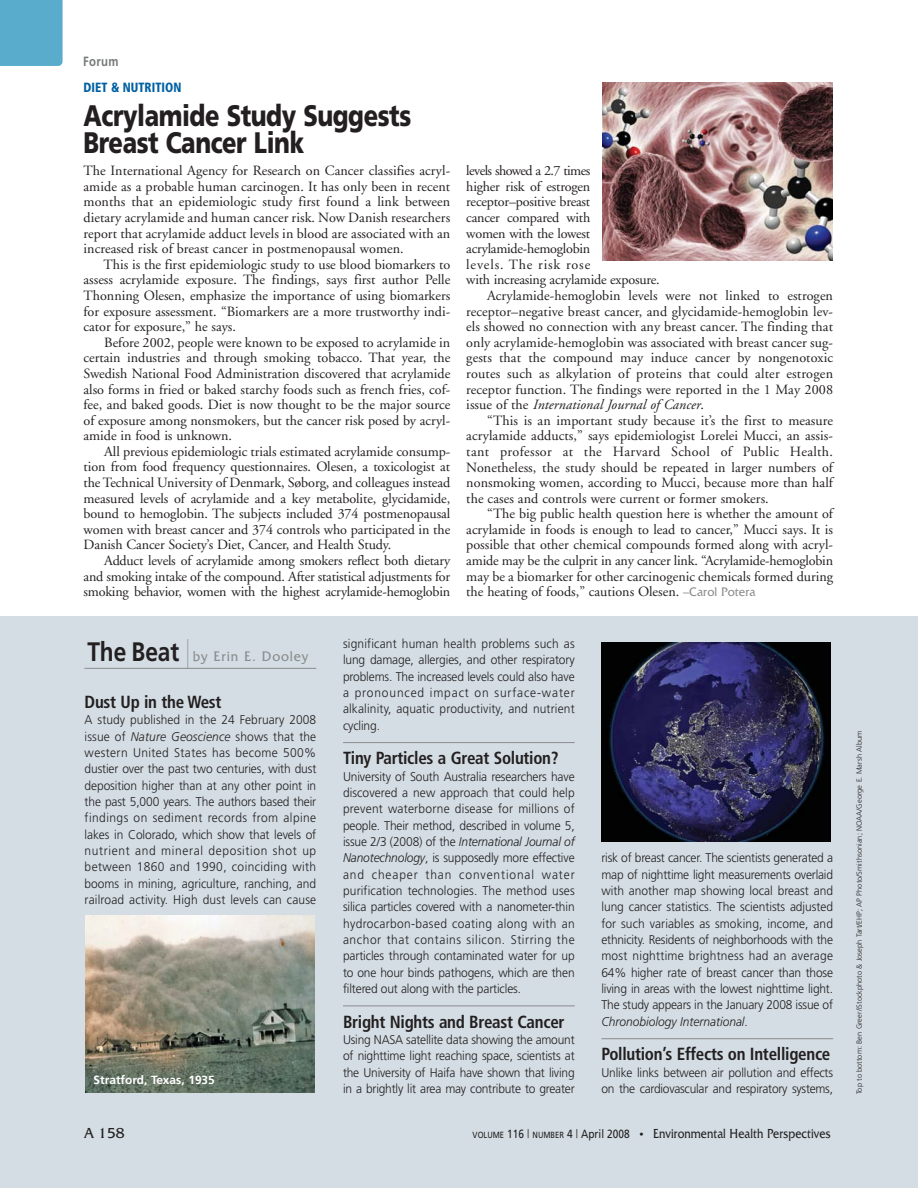
<style>
.page{position:relative;width:918px;height:1188px;background:#fff}
.page>*{position:absolute;margin:0;border:0;box-sizing:border-box;transform-origin:0 0}
.t1{font:900 29.7px/26.7px "Frutiger";letter-spacing:-.02em;color:#231f20;scale:.8 1}
.t2{font:700 26.7px "Frutiger";letter-spacing:-.005em;color:#231f20;scale:.85 1}
.t3{font:700 condensed 17.55px "Frutiger LT Std";letter-spacing:-.015em;color:#231f20}
.t4{font:14.85px "Friz Quadrata IT Cby BT";color:#231f20}
.t5{font:14.1px/15.6px "Adobe Garamond";letter-spacing:.005em;color:#231f20;text-align:justify}
.t6{font:14.1px "Adobe Garamond";letter-spacing:-.015em;color:#231f20}
.t7{font:14.1px "Adobe Garamond";letter-spacing:.025em;color:#231f20}
.t8{font:italic 14.1px "Adobe Garamond";letter-spacing:.005em;color:#231f20}
.t9{font:14.1px "Adobe Garamond";letter-spacing:-.04em;color:#231f20}
.t10{font:14.1px "Adobe Garamond";letter-spacing:-.02em;color:#231f20}
.t11{font:14.1px "Adobe Garamond";letter-spacing:.06em;color:#231f20}
.t12{font:14.1px "Friz Quadrata IT Cby BT";letter-spacing:.06em;color:#8a8c8e;scale:.95 1}
.t13{font:13.35px "Friz Quadrata IT Cby BT";color:#231f20;scale:.85 1}
.t14{font:900 condensed 13.35px "Frutiger LT Std";letter-spacing:.005em;color:#0061a3;scale:.9 1}
.t15{font:700 13.35px "Frutiger";letter-spacing:.03em;color:#76787a;scale:.85 1}
.t16{font:300 12.6px/16.4px "Frutiger";letter-spacing:-.015em;color:#231f20;text-align:justify;scale:.95 1}
.t17{font:700 11.85px "Frutiger";color:#fff}
.t18{font:300 7.35px "Frutiger";letter-spacing:.005em;color:#231f20}
.s1{font-style:normal}
.s2{font-family:"Friz Quadrata IT Cby BT";font-size:12.6px;color:#8a8c8e}
.s3{font-weight:300;font-size:38.55px;color:#8a8c8e}
.s4{font-style:italic}
.s5{font-family:"Frutiger";font-size:8.85px}
.s6{font-family:"Frutiger";font-size:11.85px}
.s7{font-family:"Frutiger";font-weight:300;font-size:11.85px}
.s8{font-size:10.35px}
</style>
<div class="page">
<div style="left:0;top:0;width:63px;height:66px;background:#5aaccd"></div>
<div style="left:0;top:617px;width:918px;height:571px;background:#d3dde3"></div>
<hr style="left:343px;top:742px;width:232px;height:1px;background:#8a8c8e">
<hr style="left:343px;top:1006px;width:232px;height:1px;background:#8a8c8e">
<hr style="left:601px;top:1038px;width:232px;height:1px;background:#8a8c8e">
<hr style="left:84px;top:668px;width:232px;height:1px;background:#8a8c8e">
<img style="left:602px;top:82px;width:230px;height:178px">
<img style="left:85px;top:915px;width:229px;height:178px">
<img style="left:601px;top:642px;width:229px;height:199px">
<p class="t15" style="left:83px;top:56px;width:43px">Forum</p>
<p class="t14" style="left:84px;top:82px;width:110px">DIET &amp; NUTRITION</p>
<h1 class="t1" style="left:84px;top:105px;width:411px">Acrylamide Study Suggests<br>Breast Cancer Link</h1>
<p class="t5" style="left:84px;top:164px;width:368px">The International Agency for Research on Cancer classifies acryl&shy;amide as a probable human carcinogen. It has only been in recent months that an epidemiologic study first found a link between dietary acrylamide and human cancer risk. Now Danish researchers report that acrylamide adduct levels in blood are associated with an increased risk of breast cancer in postmenopausal women.</p>
<p class="t5" style="left:84px;top:258px;width:368px;text-indent:20px">This is the first epidemiologic study to use blood biomarkers to assess acrylamide exposure. The findings, says first author Pelle Thonning Olesen, emphasize the importance of using biomarkers for exposure assessment. “Biomarkers are a more trustworthy indi&shy;cator for exposure,” he says.</p>
<p class="t5" style="left:84px;top:336px;width:368px;text-indent:21px">Before 2002, people were known to be exposed to acrylamide in certain industries and through smoking tobacco. That year, the Swedish National Food Administration discovered that acrylamide also forms in fried or baked starchy foods such as french fries, cof&shy;fee, and baked goods. Diet is now thought to be the major source of exposure among nonsmokers, but the cancer risk posed by acryl&shy;amide in food is unknown.</p>
<p class="t5" style="left:84px;top:445px;width:368px;text-indent:21px">All previous epidemiologic trials estimated acrylamide consump&shy;tion from food frequency questionnaires. Olesen, a toxicologist at the Technical University of Denmark, Søborg, and colleagues instead measured levels of acrylamide and a key metabolite, glycidamide, bound to hemoglobin. The subjects included 374 postmenopausal women with breast cancer and 374 controls who participated in the Danish Cancer Society’s Diet, Cancer, and Health Study.</p>
<p class="t5" style="left:84px;top:554px;width:368px;text-indent:21px">Adduct levels of acrylamide among smokers reflect both dietary and smoking intake of the compound. After statistical adjustments for smoking behavior, women with the highest acrylamide-hemoglobin</p>
<p class="t9" style="left:466px;top:165px;width:125px">levels showed a 2.7 times</p>
<p class="t6" style="left:466px;top:181px;width:125px">higher risk of estrogen</p>
<p class="t6" style="left:466px;top:196px;width:125px">receptor–positive breast</p>
<p class="t6" style="left:466px;top:212px;width:125px">cancer compared with</p>
<p class="t6" style="left:466px;top:227px;width:125px">women with the lowest</p>
<p class="t10" style="left:466px;top:243px;width:125px">acrylamide-hemoglobin</p>
<p class="t11" style="left:466px;top:259px;width:125px">levels. The risk rose</p>
<p class="t6" style="left:466px;top:274px;width:195px">with increasing acrylamide exposure.</p>
<p class="t5" style="left:487px;top:289px;width:348px">Acrylamide-hemoglobin levels were not linked to estrogen</p>
<p class="t5" style="left:466px;top:305px;width:368px">receptor–negative breast cancer, and glycidamide-hemoglobin lev-</p>
<p class="t5" style="left:466px;top:320px;width:368px">els showed no connection with any breast cancer. The finding that</p>
<p class="t5" style="left:466px;top:336px;width:368px">only acrylamide-hemoglobin was associated with breast cancer sug-</p>
<p class="t5" style="left:466px;top:351px;width:368px">gests that the compound may induce cancer by nongenotoxic</p>
<p class="t5" style="left:466px;top:367px;width:368px">routes such as alkylation of proteins that could alter estrogen</p>
<p class="t5" style="left:466px;top:383px;width:368px">receptor function. The findings were reported in the 1 May 2008</p>
<p class="t8" style="left:466px;top:399px;width:239px"><span class="s1">issue of the</span> International Journal of Cancer<span class="s1">.</span></p>
<p class="t5" style="left:487px;top:414px;width:348px">“This is an important study because it’s the first to measure</p>
<p class="t5" style="left:466px;top:429px;width:368px">acrylamide adducts,” says epidemiologist Lorelei Mucci, an assis-</p>
<p class="t7" style="left:466px;top:446px;width:368px">tant professor at the Harvard School of Public Health.</p>
<p class="t5" style="left:466px;top:461px;width:368px">Nonetheless, the study should be repeated in larger numbers of</p>
<p class="t5" style="left:466px;top:476px;width:368px">nonsmoking women, according to Mucci, because more than half</p>
<p class="t5" style="left:466px;top:492px;width:304px">the cases and controls were current or former smokers.</p>
<p class="t5" style="left:487px;top:507px;width:348px">“The big public health question here is whether the amount of</p>
<p class="t5" style="left:466px;top:523px;width:368px">acrylamide in foods is enough to lead to cancer,” Mucci says. It is</p>
<p class="t5" style="left:466px;top:538px;width:368px">possible that other chemical compounds formed along with acryl-</p>
<p class="t6" style="left:466px;top:555px;width:368px">amide may be the culprit in any cancer link. “Acrylamide-hemoglobin</p>
<p class="t5" style="left:466px;top:570px;width:368px">may be a biomarker for other carcinogenic chemicals formed during</p>
<p class="t5" style="left:466px;top:585px;width:291px">the heating of foods,” cautions Olesen. <span class="s2">–Carol Potera</span></p>
<h2 class="t2" style="left:87px;top:641px;width:121px">The Beat <span class="s3">|</span></h2>
<p class="t12" style="left:193px;top:651px;width:123px">by Erin E. Dooley</p>
<p class="t3" style="left:85px;top:694px;width:138px">Dust Up in the West</p>
<p class="t16" style="left:85px;top:713px;width:245px">A study published in the 24 February 2008 issue of <span class="s4">Nature Geoscience</span> shows that the western United States has become 500% dustier over the past two centuries, with dust deposition higher than at any other point in the past 5,000 years. The authors based their findings on sediment records from alpine lakes in Colorado, which show that levels of nutrient and mineral deposition shot up between 1860 and 1990, coinciding with booms in mining, agriculture, ranching, and railroad activity. High dust levels can cause</p>
<p class="t17" style="left:94px;top:1075px;width:123px">Stratford, Texas, 1935</p>
<p class="t16" style="left:343px;top:636px;width:245px">significant human health problems such as lung damage, allergies, and other respiratory problems. The increased levels could also have a pronounced impact on surface-water alkalinity, aquatic productivity, and nutrient cycling.</p>
<p class="t3" style="left:343px;top:751px;width:217px">Tiny Particles a Great Solution?</p>
<p class="t16" style="left:343px;top:769px;width:245px">University of South Australia researchers have discovered a new approach that could help prevent waterborne disease for millions of people. Their method, described in volume 5, issue 2/3 (2008) of the <span class="s4">International Journal of Nanotechnology</span>, is supposedly more effective and cheaper than conventional water purification technologies. The method uses silica particles covered with a nanometer-thin hydrocarbon-based coating along with an anchor that contains silicon. Stirring the particles through contaminated water for up to one hour binds pathogens, which are then filtered out along with the particles.</p>
<p class="t3" style="left:343px;top:1014px;width:223px">Bright Nights and Breast Cancer</p>
<p class="t16" style="left:343px;top:1032px;width:245px">Using NASA satellite data showing the amount of nighttime light reaching space, scientists at the University of Haifa have shown that living in a brightly lit area may contribute to greater</p>
<p class="t16" style="left:601px;top:851px;width:245px">risk of breast cancer. The scientists generated a map of nighttime light measurements overlaid with another map showing local breast and lung cancer statistics. The scientists adjusted for such variables as smoking, income, and ethnicity. Residents of neighborhoods with the most nighttime brightness had an average 64% higher rate of breast cancer than those living in areas with the lowest nighttime light.<br>The study appears in the January 2008 issue of <span class="s4">Chronobiology International</span>.</p>
<p class="t3" style="left:601px;top:1047px;width:231px">Pollution’s Effects on Intelligence</p>
<p class="t16" style="left:601px;top:1065px;width:245px">Unlike links between air pollution and effects on the cardiovascular and respiratory systems,</p>
<p class="t4" style="left:85px;top:1127px;width:41px">A 158</p>
<p class="t13" style="left:473px;top:1129px;width:423px"><span class="s5">VOLUME</span> <span class="s6">116</span> <span class="s7">|</span> <span class="s5">NUMBER</span> <span class="s6">4</span> <span class="s7">|</span> <span class="s6">April 2008</span> <span class="s8">•</span> Environmental Health Perspectives</p>
<p class="t18" style="left:856px;top:1094px;width:365px;rotate:-90deg">Top to bottom: Ben Greer/iStockphoto &amp; Joseph Tart/EHP; AP Photo/Smithsonian; NOAA/George E. Marsh Album</p>
</div>
